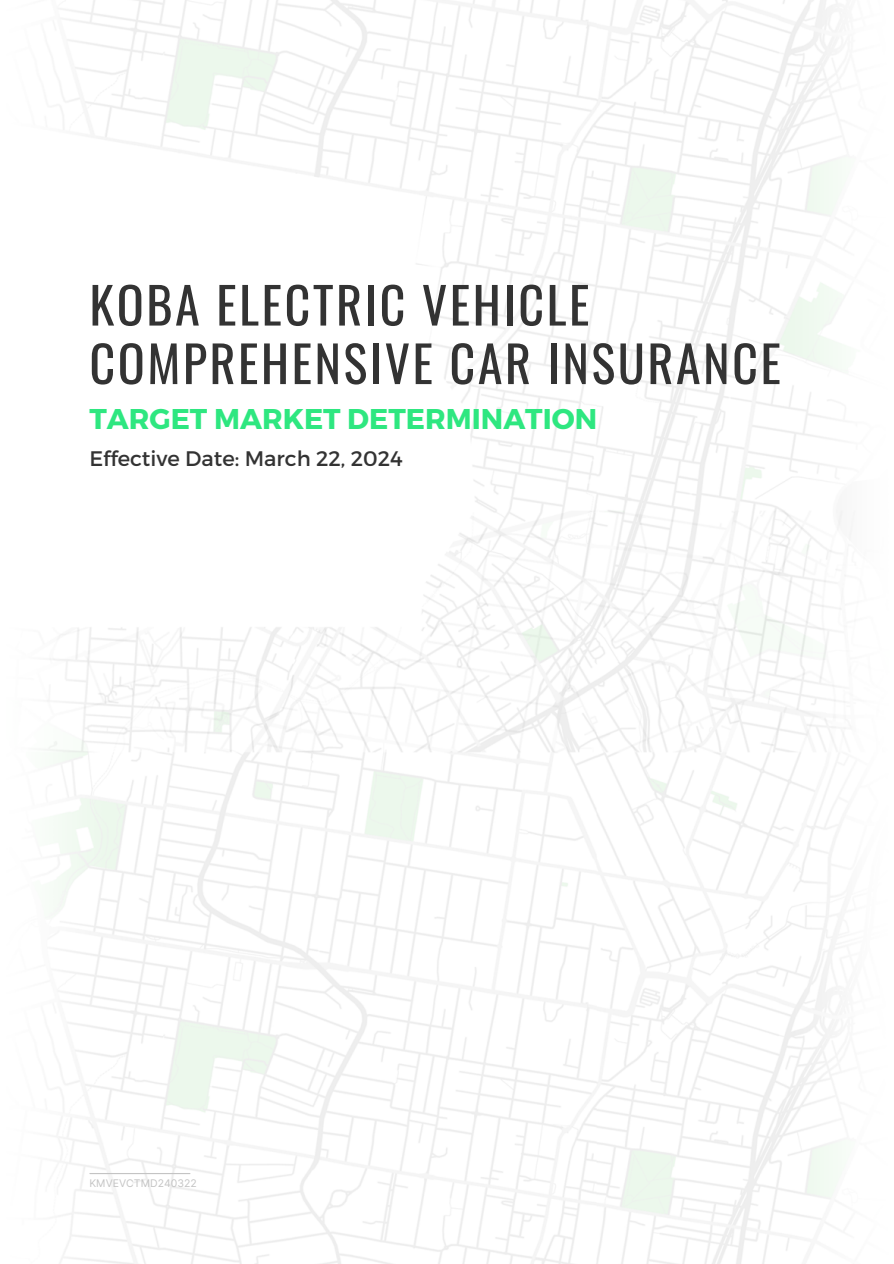
<style>
.page{position:relative;width:894px;height:1264px;background:#fff}
.page>*{position:absolute;margin:0;border:0;box-sizing:border-box;transform-origin:0 0}
.t1{font:50.1px/58.5px "Oswald";letter-spacing:.05em;color:#333}
.t2{font:700 28.5px "Montserrat";color:#2ee780}
.t3{font:21px "Montserrat";color:#333}
.t4{font:10.5px "Inter";color:#c4c4c4}
</style>
<div class="page">
<img style="left:45px;top:0;width:806px;height:1263px">
<div style="left:96px;top:188px;width:81px;height:15px;background:#fff"></div>
<hr style="left:90px;top:1172px;width:100px;height:2px;background:#c4c4c4">
<p class="t1" style="left:89px;top:274px;width:692px">KOBA ELECTRIC VEHICLE<br>COMPREHENSIVE CAR INSURANCE</p>
<h1 class="t2" style="left:89px;top:400px;width:509px">TARGET MARKET DETERMINATION</h1>
<h2 class="t3" style="left:89px;top:445px;width:315px">Effective Date: March 22, 2024</h2>
<h3 class="t4" style="left:89px;top:1176px;width:109px">KMVEVCTMD240322</h3>
</div>
